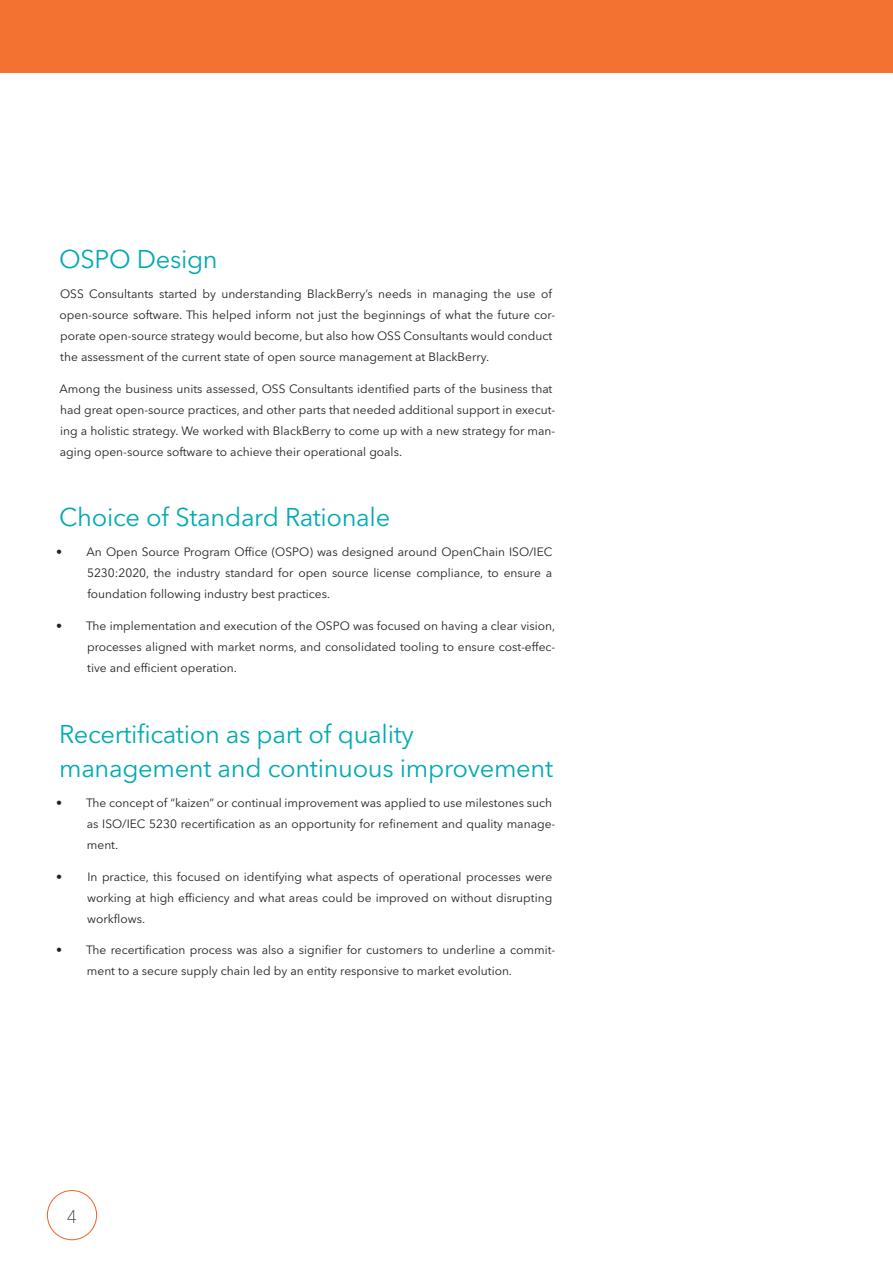
<style>
.page{position:relative;width:893px;height:1263px;background:#fff}
.page>*{position:absolute;margin:0;border:0;box-sizing:border-box;transform-origin:0 0}
.Head_1_Color___Teal_7466{font:25.5px/34.5px "Avenir Next W1 G";letter-spacing:-.015em;color:#00aab2}
.t1{font:100 18px "Avenir Next W1 G";color:#231f20}
.Body{font:12px/21px "Avenir Next W1 G";color:#231f20}
</style>
<div class="page">
<div style="left:0;top:0;width:893px;height:73px;background:#f37231"></div>
<div style="left:47px;top:1190px;width:50px;height:50px;border:1px solid #f26221;border-radius:50%"></div>
<p class="Head_1_Color___Teal_7466" style="left:59px;top:242px;width:160px">OSPO Design</p>
<p class="Body" style="left:60px;top:283px;width:497px">OSS Consultants started by understanding BlackBerry’s needs in managing the use of open-source software. This helped inform not just the beginnings of what the future cor&shy;porate open-source strategy would become, but also how OSS Consultants would conduct the assessment of the current state of open source management at BlackBerry.</p>
<p class="Body" style="left:60px;top:378px;width:497px">Among the business units assessed, OSS Consultants identified parts of the business that had great open-source practices, and other parts that needed additional support in execut&shy;ing a holistic strategy. We worked with BlackBerry to come up with a new strategy for man&shy;aging open-source software to achieve their operational goals.</p>
<p class="Head_1_Color___Teal_7466" style="left:59px;top:500px;width:333px">Choice of Standard Rationale</p>
<p class="Body" style="left:87px;top:542px;width:467px;text-align:justify;text-indent:-31px">• An Open Source Program Office (OSPO) was designed around OpenChain ISO/IEC 5230:2020, the industry standard for open source license compliance, to ensure a foundation following industry best practices.</p>
<p class="Body" style="left:87px;top:615px;width:470px;text-align:justify;text-indent:-31px">• The implementation and execution of the OSPO was focused on having a clear vision, processes aligned with market norms, and consolidated tooling to ensure cost-effec&shy;tive and efficient operation.</p>
<p class="Head_1_Color___Teal_7466" style="left:59px;top:716px;width:495px">Recertification as part of quality management and continuous improvement</p>
<p class="Body" style="left:87px;top:792px;width:470px;text-indent:-31px">• The concept of “kaizen” or continual improvement was applied to use milestones such as ISO/IEC 5230 recertification as an opportunity for refinement and quality manage&shy;ment.</p>
<p class="Body" style="left:87px;top:866px;width:467px;text-align:justify;text-indent:-31px">• In practice, this focused on identifying what aspects of operational processes were working at high efficiency and what areas could be improved on without disrupting workflows.</p>
<p class="Body" style="left:87px;top:940px;width:470px;text-indent:-31px">• The recertification process was also a signifier for customers to underline a commit&shy;ment to a secure supply chain led by an entity responsive to market evolution.</p>
<h2 class="t1" style="left:67px;top:1205px;width:12px">4</h2>
</div>
